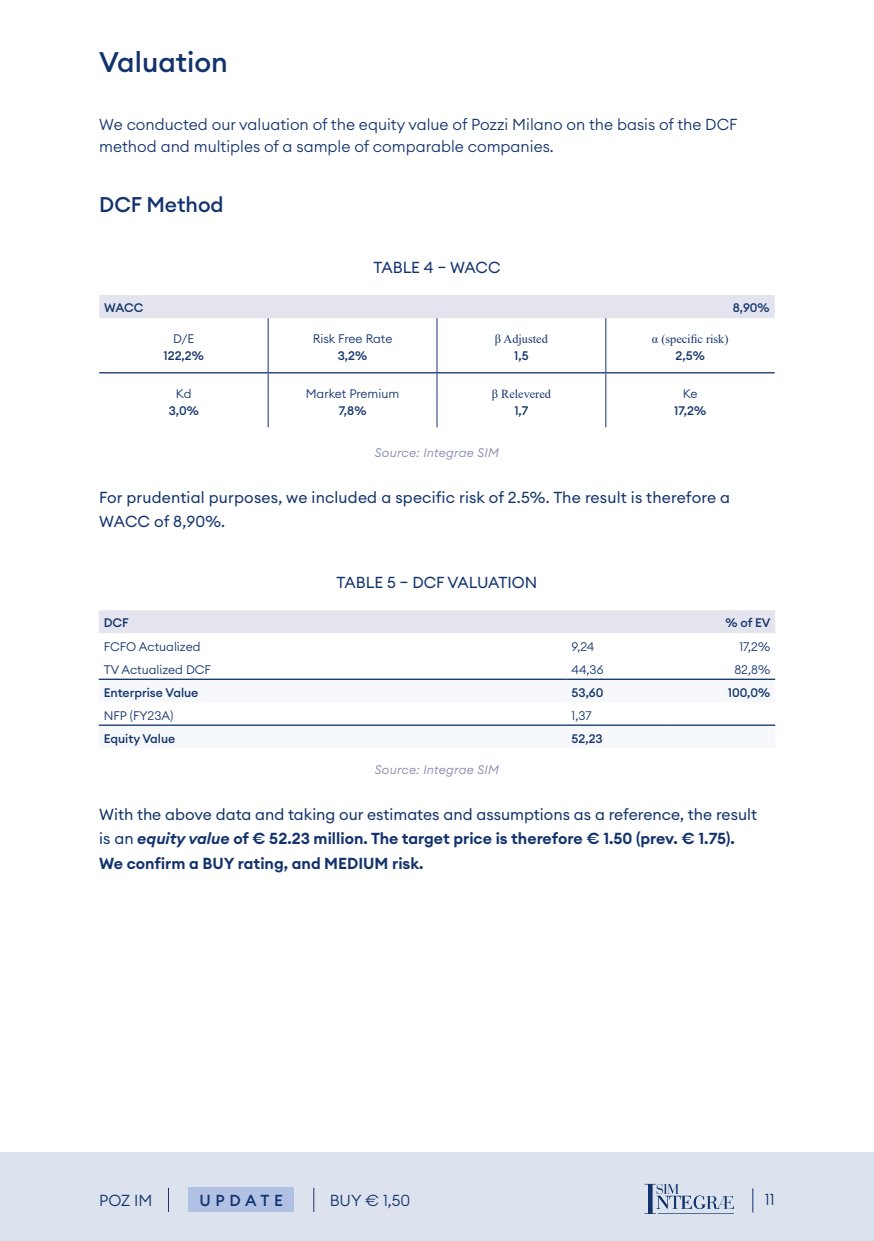
<style>
.page{position:relative;width:874px;height:1241px;background:#fff}
.page>*{position:absolute;margin:0;border:0;box-sizing:border-box;transform-origin:0 0}
.t1{font:500 28px "Euclid Circular A";color:#13336d}
.t2{font:500 21px "Euclid Circular A";color:#13336d}
.t3{font:600 15.75px/24.5px "Euclid Circular A";color:#13336d}
.t4{font:300 15.75px/22.8px "Euclid Circular A";color:#13336d}
.t5{font:15.75px/24.5px "Euclid Circular A";letter-spacing:.01em;color:#13336d}
.t6{font:500 15.75px "Euclid Circular A";letter-spacing:.3em;color:#13336d}
.t7{font:300 12.25px "Euclid Circular A";color:#13336d}
.t8{font:500 12.25px "Euclid Circular A";color:#13336d}
.t9{font:italic 300 12.25px "Euclid Circular A";letter-spacing:.02em;color:#8186af}
.t10{font:12.25px "Times New Roman";color:#13336d}
.s1{font-weight:400}
.s2{font-style:italic}
</style>
<div class="page">
<div style="left:0;top:1152px;width:873px;height:88px;background:#dde3ee"></div>
<svg style="left:168px;top:1187px;width:1px;height:24px"></svg>
<div style="left:188px;top:1187px;width:106px;height:24px;background:#b1c1e4"></div>
<svg style="left:313px;top:1187px;width:1px;height:24px"></svg>
<svg style="left:752px;top:1188px;width:1px;height:24px"></svg>
<svg style="left:644px;top:1183px;width:89px;height:30px"></svg>
<svg style="left:99px;top:295px;width:675px;height:102px"></svg>
<hr style="left:267px;top:397px;width:1px;height:30px;background:#13336d">
<hr style="left:436px;top:397px;width:1px;height:30px;background:#13336d">
<hr style="left:605px;top:397px;width:1px;height:30px;background:#13336d">
<hr style="left:99px;top:372px;width:169px;height:1px;background:#13336d">
<hr style="left:268px;top:372px;width:169px;height:1px;background:#13336d">
<hr style="left:437px;top:372px;width:168px;height:1px;background:#13336d">
<hr style="left:605px;top:372px;width:169px;height:1px;background:#13336d">
<div style="left:99px;top:610px;width:675px;height:23px;background:#e4e4ef"></div>
<svg style="left:99px;top:679px;width:675px;height:47px"></svg>
<hr style="left:99px;top:678px;width:467px;height:1px;background:#13336d">
<hr style="left:566px;top:678px;width:104px;height:1px;background:#13336d">
<hr style="left:670px;top:678px;width:104px;height:1px;background:#13336d">
<hr style="left:99px;top:724px;width:467px;height:1px;background:#13336d">
<hr style="left:566px;top:724px;width:104px;height:1px;background:#13336d">
<hr style="left:670px;top:724px;width:104px;height:1px;background:#13336d">
<h1 class="t1" style="left:99px;top:44px;width:130px">Valuation</h1>
<p class="t4" style="left:99px;top:112px;width:639px">We conducted our valuation of the equity value of Pozzi Milano on the basis of the DCF method and multiples of a sample of comparable companies.</p>
<h2 class="t2" style="left:99px;top:191px;width:126px">DCF Method</h2>
<p class="t5" style="left:373px;top:255px;width:128px">TABLE 4 – WACC</p>
<p class="t8" style="left:104px;top:299px;width:41px">WACC</p>
<p class="t8" style="left:732px;top:299px;width:38px">8,90%</p>
<p class="t7" style="left:173px;top:331px;width:23px">D/E</p>
<p class="t7" style="left:312px;top:331px;width:81px">Risk Free Rate</p>
<p class="t10" style="left:494px;top:330px;width:54px">β Adjusted</p>
<p class="t10" style="left:651px;top:330px;width:78px">α (specific risk)</p>
<p class="t8" style="left:163px;top:348px;width:42px">122,2%</p>
<p class="t8" style="left:337px;top:348px;width:31px">3,2%</p>
<p class="t8" style="left:514px;top:348px;width:16px">1,5</p>
<p class="t8" style="left:675px;top:348px;width:31px">2,5%</p>
<p class="t7" style="left:176px;top:385px;width:17px">Kd</p>
<p class="t7" style="left:305px;top:385px;width:95px">Market Premium</p>
<p class="t10" style="left:491px;top:385px;width:60px">β Relevered</p>
<p class="t7" style="left:682px;top:385px;width:16px">Ke</p>
<p class="t8" style="left:168px;top:402px;width:32px">3,0%</p>
<p class="t8" style="left:338px;top:402px;width:29px">7,8%</p>
<p class="t8" style="left:514px;top:402px;width:15px">1,7</p>
<p class="t8" style="left:674px;top:402px;width:33px">17,2%</p>
<p class="t9" style="left:375px;top:445px;width:125px">Source: Integrae SIM</p>
<p class="t5" style="left:99px;top:485px;width:632px">For prudential purposes, we included a specific risk of 2.5%. The result is therefore a<br>WACC of 8,90%.</p>
<p class="t5" style="left:336px;top:570px;width:202px">TABLE 5 – DCF VALUATION</p>
<p class="t8" style="left:104px;top:614px;width:26px">DCF</p>
<p class="t8" style="left:725px;top:614px;width:47px">% of EV</p>
<p class="t7" style="left:104px;top:639px;width:98px">FCFO Actualized</p>
<p class="t7" style="left:571px;top:639px;width:24px">9,24</p>
<p class="t7" style="left:739px;top:639px;width:32px">17,2%</p>
<p class="t7" style="left:104px;top:662px;width:109px">TV Actualized DCF</p>
<p class="t7" style="left:571px;top:662px;width:33px">44,36</p>
<p class="t7" style="left:734px;top:662px;width:37px">82,8%</p>
<p class="t8" style="left:104px;top:685px;width:96px">Enterprise Value</p>
<p class="t8" style="left:571px;top:685px;width:33px">53,60</p>
<p class="t8" style="left:727px;top:685px;width:44px">100,0%</p>
<p class="t7" style="left:104px;top:707px;width:71px">NFP (FY23A)</p>
<p class="t7" style="left:571px;top:707px;width:22px">1,37</p>
<p class="t8" style="left:104px;top:730px;width:73px">Equity Value</p>
<p class="t8" style="left:571px;top:730px;width:33px">52,23</p>
<p class="t9" style="left:375px;top:762px;width:125px">Source: Integrae SIM</p>
<p class="t3" style="left:99px;top:802px;width:659px"><span class="s1">With the above data and taking our estimates and assumptions as a reference, the result is an</span> <span class="s2">equity value</span> of € 52.23 million. The target price is therefore € 1.50 (prev. € 1.75).<br>We confirm a BUY rating, and MEDIUM risk.</p>
<p class="t4" style="left:99px;top:1188px;width:55px">POZ IM</p>
<p class="t6" style="left:199px;top:1190px;width:85px">UPDATE</p>
<p class="t4" style="left:329px;top:1188px;width:82px">BUY € 1,50</p>
<p class="t4" style="left:764px;top:1187px;width:11px">11</p>
</div>
